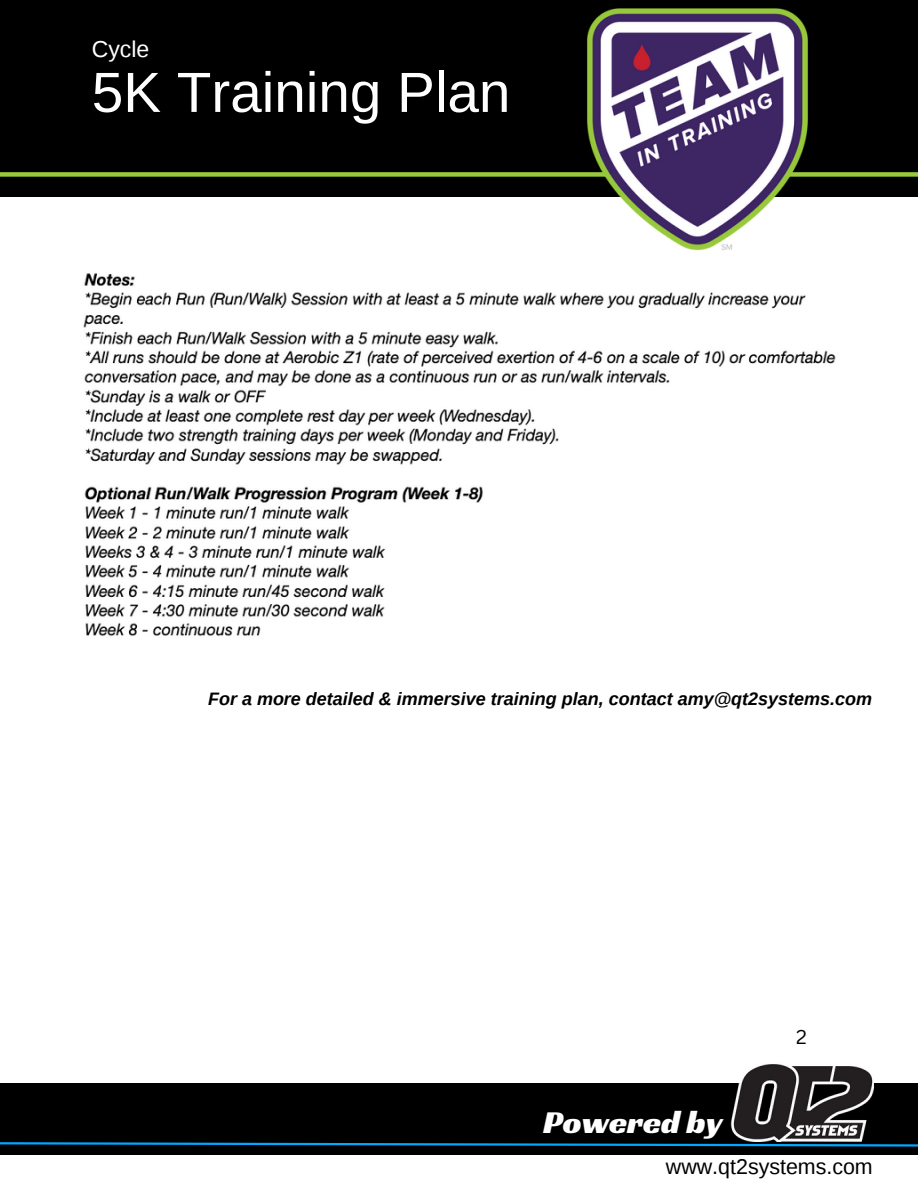
<style>
.page{position:relative;width:918px;height:1188px;background:#fff}
.page>*{position:absolute;margin:0;border:0;box-sizing:border-box;transform-origin:0 0}
.t1{font:56.7px "Liberation Sans";color:#fff}
.t2{font:33px "Racing Sans One";color:#fff}
.t3{font:23.1px "Liberation Sans";color:#fff}
.t4{font:21.45px "Liberation Sans";color:#000}
.t5{font:19.5px "Canva Sans";color:#000}
.t6{font:italic 700 18px "Liberation Sans";color:#000}
</style>
<div class="page">
<div style="left:0;top:0;width:918px;height:196px;background:#000"></div>
<div style="left:0;top:1083px;width:918px;height:71px;background:#000"></div>
<div style="left:0;top:172px;width:918px;height:5px;background:#98c83c"></div>
<img style="left:579px;top:8px;width:236px;height:243px">
<svg style="left:0;top:1141px;width:918px;height:6px"></svg>
<img style="left:730px;top:1064px;width:143px;height:77px">
<img style="left:83px;top:273px;width:753px;height:363px">
<p class="t3" style="left:92px;top:36px;width:59px">Cycle</p>
<h1 class="t1" style="left:92px;top:61px;width:420px">5K Training Plan</h1>
<p class="t6" style="left:208px;top:689px;width:666px">For a more detailed &amp; immersive training plan, contact amy@qt2systems.com</p>
<h2 class="t2" style="left:543px;top:1100px;width:181px">Powered by</h2>
<p class="t5" style="left:796px;top:1024px;width:12px">2</p>
<p class="t4" style="left:666px;top:1154px;width:208px">www.qt2systems.com</p>
</div>
